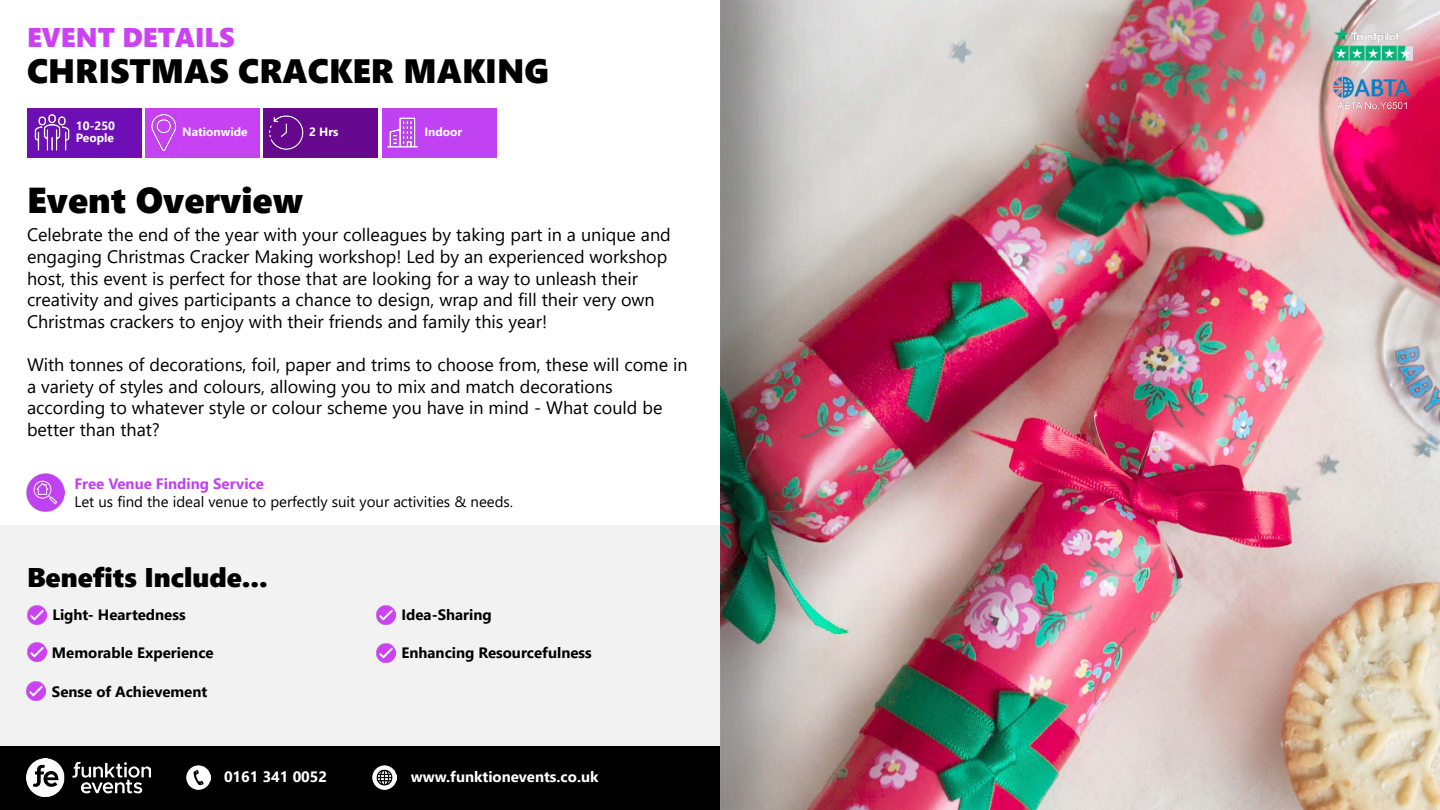
<style>
.page{position:relative;width:1440px;height:810px;background:#fff}
.page>*{position:absolute;margin:0;border:0;box-sizing:border-box;transform-origin:0 0}
.t1{font:36px "Segoe UI Black";color:#000}
.t2{font:33.75px "Segoe UI Black";color:#000}
.t3{font:27px "Segoe UI Black";color:#000}
.t4{font:27px "Segoe UI Black";color:#cc42f2}
.t5{font:18px/21.6px "Segoe UI";color:#000}
.t6{font:700 15px "Segoe UI";color:#000}
.t7{font:15px "Segoe UI";color:#000}
.t8{font:700 15px "Segoe UI";color:#fff}
.t9{font:700 15px "Segoe UI";color:#c042f2}
.t10{font:700 12px/12px "Segoe UI";color:#fff}
</style>
<div class="page">
<img style="left:876px;top:0;width:564px;height:810px">
<img style="left:1334px;top:27px;width:79px;height:81px">
<div style="left:0;top:746px;width:720px;height:64px;background:#000"></div>
<img style="left:27px;top:759px;width:123px;height:38px">
<img style="left:186px;top:766px;width:24px;height:24px">
<img style="left:372px;top:766px;width:25px;height:24px">
<img style="left:720px;top:0;width:156px;height:810px">
<div style="left:27px;top:108px;width:115px;height:50px;background:#6d0fb5"></div>
<div style="left:145px;top:108px;width:114px;height:50px;background:#c642f2"></div>
<div style="left:264px;top:108px;width:114px;height:50px;background:#67098f"></div>
<div style="left:382px;top:108px;width:114px;height:50px;background:#c042f2"></div>
<img style="left:386px;top:117px;width:32px;height:31px">
<img style="left:269px;top:115px;width:35px;height:35px">
<img style="left:151px;top:114px;width:26px;height:38px">
<img style="left:34px;top:114px;width:36px;height:37px">
<div style="left:0;top:525px;width:720px;height:221px;background:#f2f2f2"></div>
<img style="left:27px;top:605px;width:19px;height:19px">
<img style="left:27px;top:643px;width:19px;height:19px">
<img style="left:27px;top:682px;width:19px;height:19px">
<img style="left:376px;top:605px;width:19px;height:19px">
<img style="left:376px;top:644px;width:19px;height:18px">
<img style="left:27px;top:474px;width:38px;height:38px">
<h3 class="t4" style="left:27px;top:18px;width:209px">EVENT DETAILS</h3>
<h2 class="t2" style="left:27px;top:46px;width:524px">CHRISTMAS CRACKER MAKING</h2>
<p class="t10" style="left:76px;top:119px;width:41px">10-250<br>People</p>
<p class="t10" style="left:182px;top:125px;width:67px">Nationwide</p>
<p class="t10" style="left:309px;top:125px;width:31px">2 Hrs</p>
<p class="t10" style="left:424px;top:125px;width:39px">Indoor</p>
<h1 class="t1" style="left:27px;top:175px;width:278px">Event Overview</h1>
<p class="t5" style="left:27px;top:223px;width:645px">Celebrate the end of the year with your colleagues by taking part in a unique and engaging Christmas Cracker Making workshop! Led by an experienced workshop host, this event is perfect for those that are looking for a way to unleash their creativity and gives participants a chance to design, wrap and fill their very own Christmas crackers to enjoy with their friends and family this year!</p>
<p class="t5" style="left:27px;top:352px;width:662px">With tonnes of decorations, foil, paper and trims to choose from, these will come in a variety of styles and colours, allowing you to mix and match decorations according to whatever style or colour scheme you have in mind - What could be better than that?</p>
<p class="t9" style="left:74px;top:470px;width:191px">Free Venue Finding Service</p>
<p class="t7" style="left:74px;top:488px;width:440px">Let us find the ideal venue to perfectly suit your activities &amp; needs.</p>
<h3 class="t3" style="left:27px;top:558px;width:242px">Benefits Include...</h3>
<p class="t6" style="left:52px;top:600px;width:135px">Light- Heartedness</p>
<p class="t6" style="left:52px;top:638px;width:163px">Memorable Experience</p>
<p class="t6" style="left:52px;top:677px;width:157px">Sense of Achievement</p>
<p class="t6" style="left:401px;top:600px;width:92px">Idea-Sharing</p>
<p class="t6" style="left:401px;top:639px;width:192px">Enhancing Resourcefulness</p>
<p class="t8" style="left:224px;top:762px;width:105px">0161 341 0052</p>
<p class="t8" style="left:411px;top:762px;width:189px">www.funktionevents.co.uk</p>
</div>
